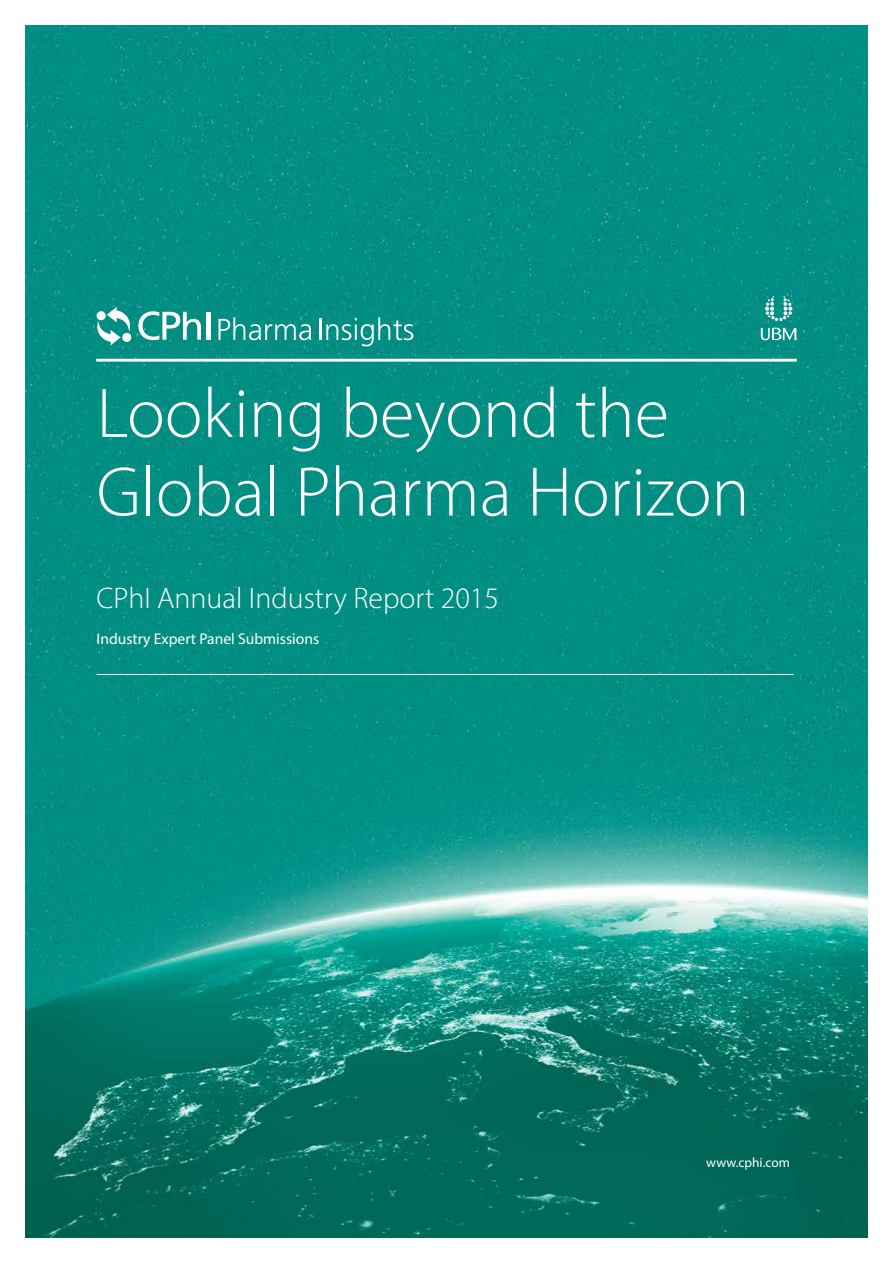
<style>
.page{position:relative;width:893px;height:1263px;background:#fff}
.page>*{position:absolute;margin:0;border:0;box-sizing:border-box;transform-origin:0 0}
.t1{font:300 70.8px/78.8px "Myriad Pro";color:#fff}
.t2{font:300 29.85px "Myriad Pro";color:#fff}
.t3{font:15.6px "Myriad Pro";color:#fff}
.t4{font:13.35px "Myriad Pro";color:#fff}
</style>
<div class="page">
<img style="left:26px;top:26px;width:841px;height:1211px">
<hr style="left:97px;top:674px;width:697px;height:1px;background:#fff">
<hr style="left:96px;top:359px;width:701px;height:3px;background:#fff">
<svg style="left:95px;top:307px;width:106px;height:38px"></svg>
<hr style="left:206px;top:312px;width:4px;height:28px;background:#fff">
<svg style="left:219px;top:317px;width:92px;height:23px;background:#3aa79e"></svg>
<hr style="left:320px;top:319px;width:2px;height:21px;background:#fff">
<svg style="left:326px;top:317px;width:87px;height:29px;background:#31a399"></svg>
<svg style="left:761px;top:328px;width:35px;height:12px"></svg>
<svg style="left:765px;top:296px;width:27px;height:25px"></svg>
<p class="t1" style="left:97px;top:373px;width:654px">Looking beyond the<br>Global Pharma Horizon</p>
<p class="t2" style="left:97px;top:580px;width:404px">CPhI Annual Industry Report 2015</p>
<p class="t3" style="left:97px;top:629px;width:224px">Industry Expert Panel Submissions</p>
<p class="t4" style="left:706px;top:1154px;width:85px">www.cphi.com</p>
</div>
